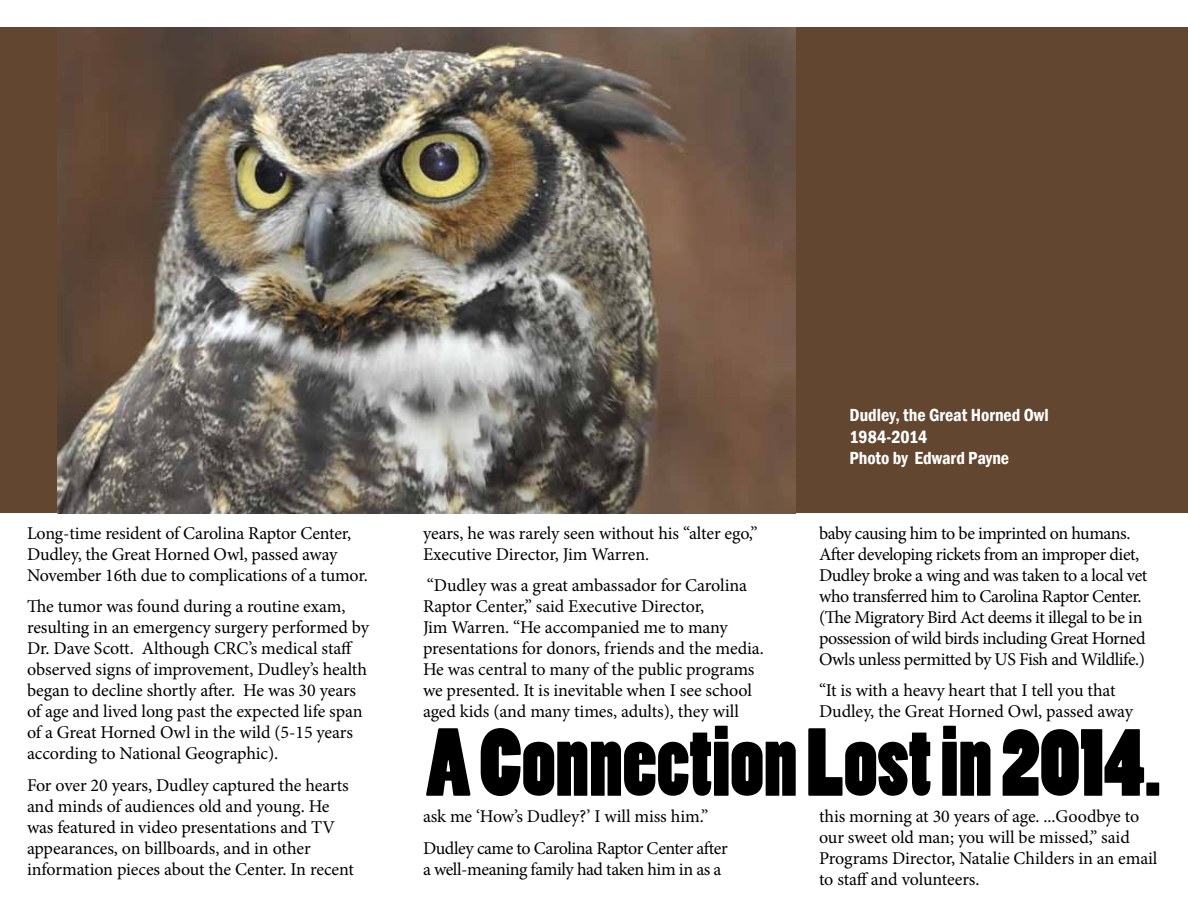
<style>
.page{position:relative;width:1188px;height:918px;background:#fff}
.page>*{position:absolute;margin:0;border:0;box-sizing:border-box;transform-origin:0 0}
.t1{font:90px "Poplar Std";color:#000}
.t2{font:18px/21px "Minion Pro";letter-spacing:-.01em;color:#000}
.t3{font:600 condensed 18px/21.6px "Franklin Gothic";color:#fff}
</style>
<div class="page">
<div style="left:0;top:28px;width:1188px;height:485px;background:#624630"></div>
<img style="left:58px;top:27px;width:738px;height:486px">
<p class="t2" style="left:27px;top:523px;width:342px">Long-time resident of Carolina Raptor Center,<br>Dudley, the Great Horned Owl, passed away<br>November 16th due to complications of a tumor.</p>
<p class="t2" style="left:27px;top:596px;width:343px">The tumor was found during a routine exam, resulting in an emergency surgery performed by Dr. Dave Scott. Although CRC’s medical staff observed signs of improvement, Dudley’s health began to decline shortly after. He was 30 years of age and lived long past the expected life span of a Great Horned Owl in the wild (5-15 years according to National Geographic).</p>
<p class="t2" style="left:27px;top:775px;width:329px">For over 20 years, Dudley captured the hearts and minds of audiences old and young. He was featured in video presentations and TV appearances, on billboards, and in other information pieces about the Center. In recent</p>
<p class="t2" style="left:423px;top:523px;width:336px">years, he was rarely seen without his “alter ego,”<br>Executive Director, Jim Warren.</p>
<p class="t2" style="left:423px;top:575px;width:342px">“Dudley was a great ambassador for Carolina Raptor Center,” said Executive Director,<br>Jim Warren. “He accompanied me to many presentations for donors, friends and the media.<br>He was central to many of the public programs we presented. It is inevitable when I see school aged kids (and many times, adults), they will</p>
<p class="t3" style="left:850px;top:404px;width:201px">Dudley, the Great Horned Owl<br>1984-2014<br>Photo by Edward Payne</p>
<p class="t2" style="left:819px;top:523px;width:330px">baby causing him to be imprinted on humans.<br>After developing rickets from an improper diet, Dudley broke a wing and was taken to a local vet who transferred him to Carolina Raptor Center. (The Migratory Bird Act deems it illegal to be in possession of wild birds including Great Horned Owls unless permitted by US Fish and Wildlife.)</p>
<p class="t2" style="left:819px;top:680px;width:316px">“It is with a heavy heart that I tell you that<br>Dudley, the Great Horned Owl, passed away</p>
<h1 class="t1" style="left:426px;top:713px;width:736px">A Connection Lost in 2014.</h1>
<p class="t2" style="left:423px;top:801px;width:306px;line-height:31.5px">ask me ‘How’s Dudley?’ I will miss him.”<br>Dudley came to Carolina Raptor Center after</p>
<p class="t2" style="left:423px;top:859px;width:300px">a well-meaning family had taken him in as a</p>
<p class="t2" style="left:819px;top:806px;width:340px">this morning at 30 years of age. ...Goodbye to our sweet old man; you will be missed,” said Programs Director, Natalie Childers in an email to staff and volunteers.</p>
</div>
